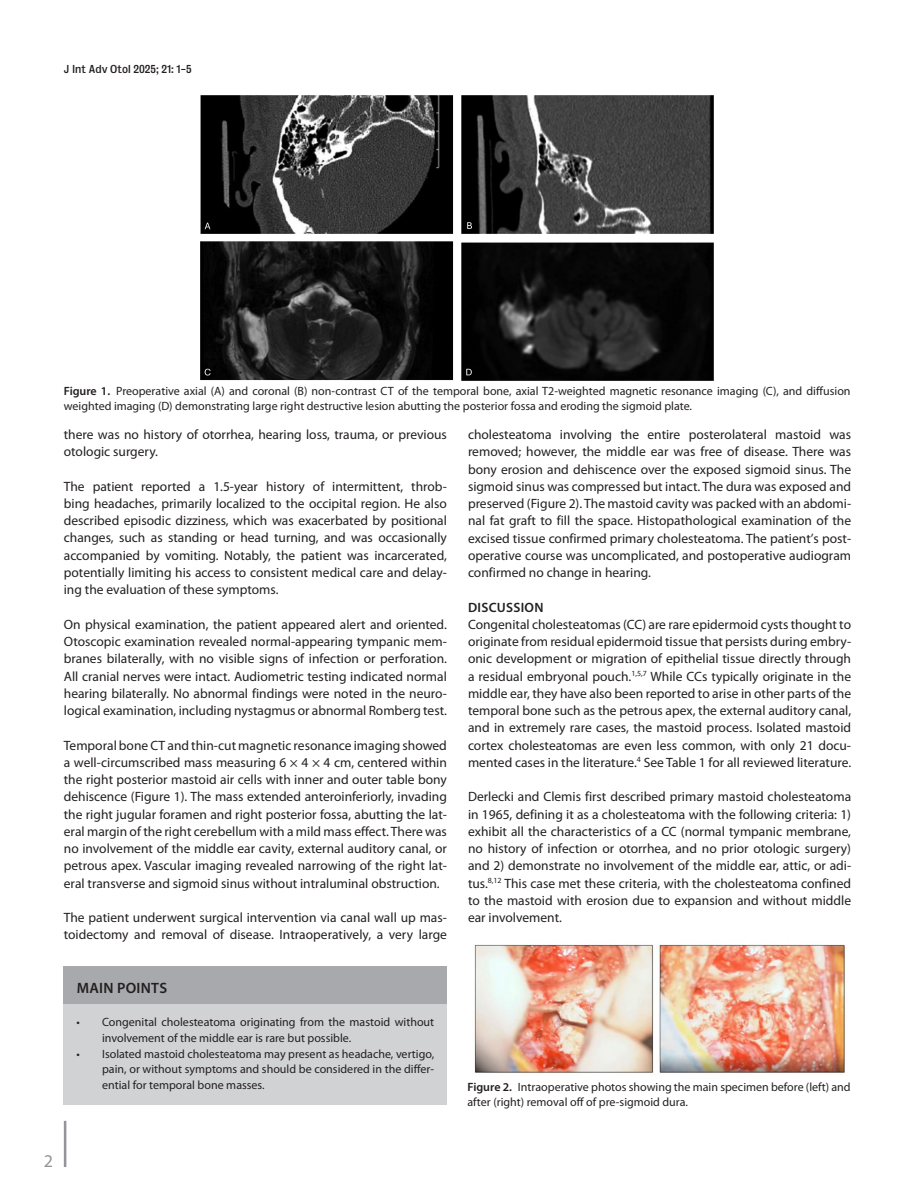
<style>
.page{position:relative;width:915px;height:1191px;background:#fff}
.page>*{position:absolute;margin:0;border:0;box-sizing:border-box;transform-origin:0 0}
.t1{font:18px "Myriad Pro";color:#939598}
.t2{font:600 15px "Myriad Pro";letter-spacing:.02em;color:#231f20}
.t3{font:13.5px/17.2px "Myriad Pro";color:#231f20;text-align:justify}
.t4{font:600 13.5px "Myriad Pro";letter-spacing:.02em;color:#231f20}
.t5{font:12px/15.8px "Myriad Pro";color:#231f20}
.t6{font:10.5px "Bureau Grotesque Five Three";color:#231f20}
.s1{font-weight:600}
</style>
<div class="page">
<hr style="left:64px;top:1120px;width:2px;height:47px;background:#939598">
<div style="left:64px;top:966px;width:383px;height:40px;background:#a8a9ad"></div>
<div style="left:64px;top:1004px;width:383px;height:48px;background:#d1d2d4"></div>
<div style="left:64px;top:1035px;width:383px;height:69px;background:#d1d2d4"></div>
<img style="left:200px;top:95px;width:514px;height:286px">
<img style="left:474px;top:944px;width:371px;height:129px">
<p class="t6" style="left:64px;top:62px;width:129px">J Int Adv Otol 2025; 21: 1-5</p>
<p class="t5" style="left:64px;top:384px;width:788px;line-height:14.4px"><span class="s1">Figure 1.</span> Preoperative axial (A) and coronal (B) non-contrast CT of the temporal bone, axial T2-weighted magnetic resonance imaging (C), and diffusion weighted imaging (D) demonstrating large right destructive lesion abutting the posterior fossa and eroding the sigmoid plate.</p>
<p class="t3" style="left:64px;top:425px;width:384px">there was no history of otorrhea, hearing loss, trauma, or previous otologic surgery.</p>
<p class="t3" style="left:64px;top:477px;width:384px">The patient reported a 1.5-year history of intermittent, throb&shy;bing headaches, primarily localized to the occipital region. He also described episodic dizziness, which was exacerbated by positional changes, such as standing or head turning, and was occasionally accompanied by vomiting. Notably, the patient was incarcerated, potentially limiting his access to consistent medical care and delay&shy;ing the evaluation of these symptoms.</p>
<p class="t3" style="left:64px;top:615px;width:384px">On physical examination, the patient appeared alert and oriented.<br>Otoscopic examination revealed normal-appearing tympanic mem&shy;branes bilaterally, with no visible signs of infection or perforation.<br>All cranial nerves were intact. Audiometric testing indicated normal hearing bilaterally. No abnormal findings were noted in the neuro&shy;logical examination, including nystagmus or abnormal Romberg test.</p>
<p class="t3" style="left:64px;top:736px;width:384px">Temporal bone CT and thin-cut magnetic resonance imaging showed a well-circumscribed mass measuring 6 × 4 × 4 cm, centered within the right posterior mastoid air cells with inner and outer table bony dehiscence (Figure 1). The mass extended anteroinferiorly, invading the right jugular foramen and right posterior fossa, abutting the lat&shy;eral margin of the right cerebellum with a mild mass effect. There was no involvement of the middle ear cavity, external auditory canal, or petrous apex. Vascular imaging revealed narrowing of the right lat&shy;eral transverse and sigmoid sinus without intraluminal obstruction.</p>
<p class="t3" style="left:64px;top:908px;width:384px">The patient underwent surgical intervention via canal wall up mas&shy;toidectomy and removal of disease. Intraoperatively, a very large</p>
<p class="t2" style="left:77px;top:978px;width:92px">MAIN POINTS</p>
<p class="t5" style="left:102px;top:1014px;width:333px;text-indent:-26px">• Congenital cholesteatoma originating from the mastoid without involvement of the middle ear is rare but possible.</p>
<p class="t5" style="left:102px;top:1045px;width:333px;text-align:justify;text-indent:-26px">• Isolated mastoid cholesteatoma may present as headache, vertigo, pain, or without symptoms and should be considered in the differ&shy;ential for temporal bone masses.</p>
<p class="t3" style="left:468px;top:425px;width:384px">cholesteatoma involving the entire posterolateral mastoid was removed; however, the middle ear was free of disease. There was bony erosion and dehiscence over the exposed sigmoid sinus. The sigmoid sinus was compressed but intact. The dura was exposed and preserved (Figure 2). The mastoid cavity was packed with an abdomi&shy;nal fat graft to fill the space. Histopathological examination of the excised tissue confirmed primary cholesteatoma. The patient’s post&shy;operative course was uncomplicated, and postoperative audiogram confirmed no change in hearing.</p>
<p class="t4" style="left:468px;top:598px;width:77px">DISCUSSION</p>
<p class="t3" style="left:468px;top:615px;width:384px">Congenital cholesteatomas (CC) are rare epidermoid cysts thought to originate from residual epidermoid tissue that persists during embry&shy;onic development or migration of epithelial tissue directly through a residual embryonal pouch.<sup>1,5,7</sup> While CCs typically originate in the middle ear, they have also been reported to arise in other parts of the temporal bone such as the petrous apex, the external auditory canal, and in extremely rare cases, the mastoid process. Isolated mastoid cortex cholesteatomas are even less common, with only 21 docu&shy;mented cases in the literature.<sup>4</sup> See Table 1 for all reviewed literature.</p>
<p class="t3" style="left:468px;top:788px;width:384px">Derlecki and Clemis first described primary mastoid cholesteatoma in 1965, defining it as a cholesteatoma with the following criteria: 1) exhibit all the characteristics of a CC (normal tympanic membrane, no history of infection or otorrhea, and no prior otologic surgery) and 2) demonstrate no involvement of the middle ear, attic, or adi&shy;tus.<sup>8,12</sup> This case met these criteria, with the cholesteatoma confined to the mastoid with erosion due to expansion and without middle ear involvement.</p>
<p class="t5" style="left:467px;top:1079px;width:384px;line-height:14.4px"><span class="s1">Figure 2.</span> Intraoperative photos showing the main specimen before (left) and after (right) removal off of pre-sigmoid dura.</p>
<h1 class="t1" style="left:44px;top:1149px;width:11px">2</h1>
</div>
